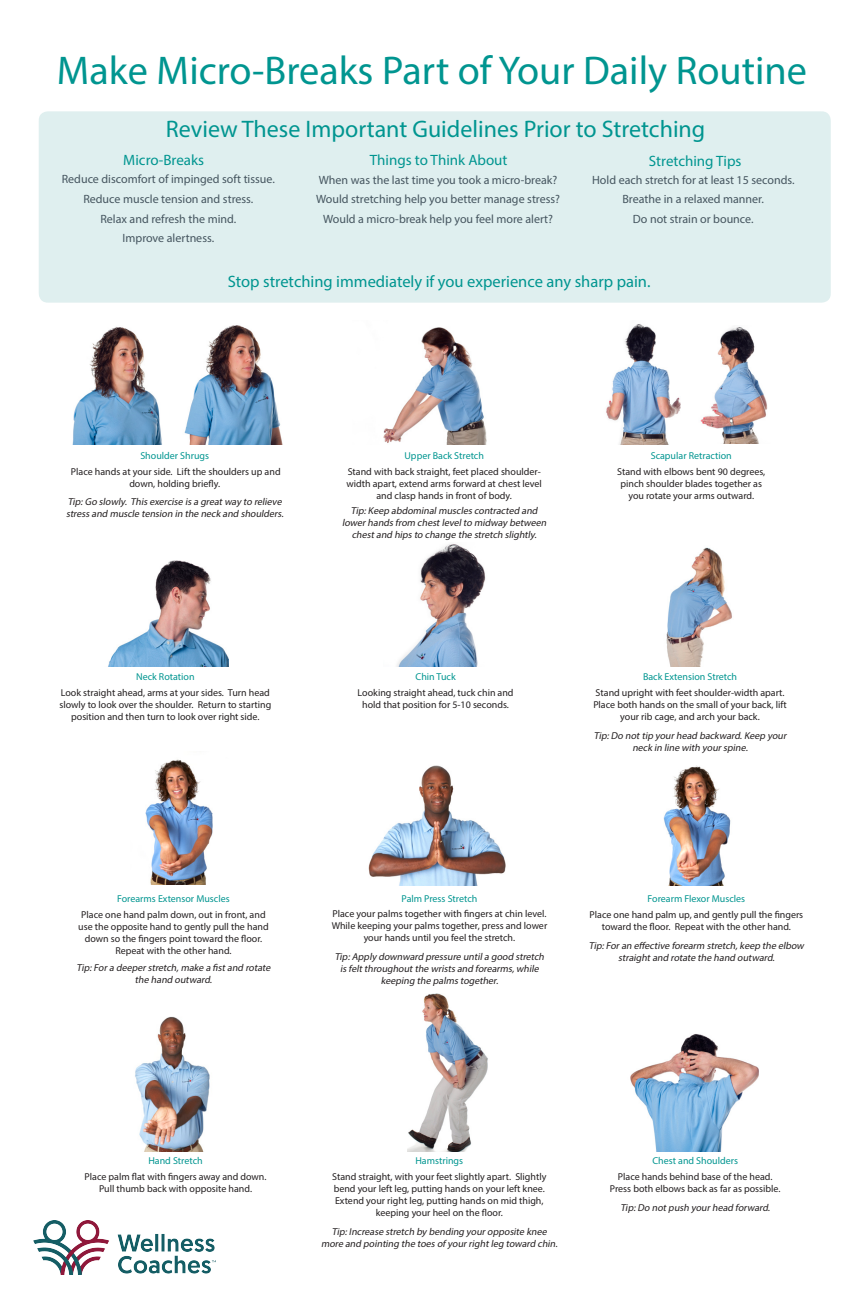
<style>
.page{position:relative;width:864px;height:1296px;background:#fff}
.page>*{position:absolute;margin:0;border:0;box-sizing:border-box;transform-origin:0 0}
.t1{font:40.25px "Myriad Pro";color:#009590}
.t2{font:24px "Myriad Pro";color:#009590}
.t3{font:16.5px "Myriad Pro";color:#009590}
.t4{font:15px "Myriad Pro";color:#009590}
.t5{font:12px "Myriad Pro";color:#45555f}
.body{font:10px/12px "Myriad Pro";color:#231f20;text-align:center}
.body-2{font:italic 10px/12px "Myriad Pro";letter-spacing:-.015em;color:#231f20;text-align:center}
.t6{font:10px "Myriad Pro";color:#009590}
</style>
<div class="page">
<img style="left:663px;top:766px;width:68px;height:119px">
<img style="left:135px;top:1016px;width:75px;height:136px">
<img style="left:368px;top:765px;width:138px;height:121px">
<div style="left:39px;top:111px;width:792px;height:192px;background:#dfefef;border-radius:9px"></div>
<img style="left:700px;top:327px;width:68px;height:117px">
<img style="left:72px;top:325px;width:211px;height:119px">
<img style="left:606px;top:324px;width:75px;height:120px">
<img style="left:108px;top:560px;width:120px;height:107px">
<img style="left:397px;top:544px;width:89px;height:123px">
<img style="left:407px;top:993px;width:81px;height:159px">
<img style="left:666px;top:547px;width:66px;height:120px">
<img style="left:630px;top:1034px;width:129px;height:118px">
<img style="left:383px;top:327px;width:104px;height:117px">
<img style="left:145px;top:759px;width:68px;height:125px">
<svg style="left:258px;top:396px;width:10px;height:5px"></svg>
<img style="left:33px;top:1221px;width:182px;height:53px">
<p class="t1" style="left:57px;top:46px;width:752px">Make Micro-Breaks Part of Your Daily Routine</p>
<p class="t2" style="left:166px;top:114px;width:541px">Review These Important Guidelines Prior to Stretching</p>
<p class="t4" style="left:123px;top:151px;width:82px">Micro-Breaks</p>
<p class="t4" style="left:370px;top:151px;width:139px">Things to Think About</p>
<p class="t4" style="left:649px;top:152px;width:94px">Stretching Tips</p>
<p class="t5" style="left:62px;top:172px;width:215px">Reduce discomfort of impinged soft tissue.</p>
<p class="t5" style="left:83px;top:191px;width:171px">Reduce muscle tension and stress.</p>
<p class="t5" style="left:100px;top:211px;width:137px">Relax and refresh the mind.</p>
<p class="t5" style="left:123px;top:231px;width:93px">Improve alertness.</p>
<p class="t5" style="left:319px;top:172px;width:240px">When was the last time you took a micro-break?</p>
<p class="t5" style="left:316px;top:192px;width:246px">Would stretching help you better manage stress?</p>
<p class="t5" style="left:323px;top:212px;width:232px">Would a micro-break help you feel more alert?</p>
<p class="t5" style="left:592px;top:172px;width:204px">Hold each stretch for at least 15 seconds.</p>
<p class="t5" style="left:622px;top:192px;width:143px">Breathe in a relaxed manner.</p>
<p class="t5" style="left:633px;top:212px;width:122px">Do not strain or bounce.</p>
<p class="t3" style="left:228px;top:271px;width:424px">Stop stretching immediately if you experience any sharp pain.</p>
<p class="t6" style="left:140px;top:450px;width:70px">Shoulder Shrugs</p>
<p class="body" style="left:71px;top:465px;width:211px">Place hands at your side. Lift the shoulders up and down, holding briefly.</p>
<p class="body-2" style="left:66px;top:495px;width:221px;text-align:left">Tip:Go slowly. This exercise is a greatway to relieve stress and muscle tension in the neck and shoulders.</p>
<p class="t6" style="left:136px;top:670px;width:60px">Neck Rotation</p>
<p class="body" style="left:59px;top:686px;width:213px">Look straight ahead, arms at your sides. Turn head slowly to look over the shoulder. Return to starting position and then turn to look over right side.</p>
<p class="t6" style="left:405px;top:450px;width:81px">Upper Back Stretch</p>
<p class="body" style="left:347px;top:465px;width:197px">Stand with back straight, feet placed shoulder&shy;width apart, extend arms forward at chest level and clasp hands in front of body.</p>
<p class="body-2" style="left:342px;top:505px;width:208px">Tip:Keep abdominalmuscles contracted and lowerhands from chestlevelto midway between chestand hips to change the stretch slightly.</p>
<p class="t6" style="left:651px;top:450px;width:83px">Scapular Retraction</p>
<p class="body" style="left:617px;top:465px;width:150px">Stand with elbows bent 90 degrees, pinch shoulder blades together as you rotate your arms outward.</p>
<p class="t6" style="left:416px;top:670px;width:42px">Chin Tuck</p>
<p class="body" style="left:358px;top:686px;width:157px">Looking straight ahead, tuck chin and hold that position for 5-10 seconds.</p>
<p class="t6" style="left:643px;top:670px;width:96px">Back Extension Stretch</p>
<p class="body" style="left:593px;top:687px;width:195px">Stand upright with feet shoulder-width apart.<br>Place both hands on the small of your back, lift your rib cage, and arch your back.</p>
<p class="body-2" style="left:594px;top:729px;width:196px">Tip:Do nottip yourhead backward.Keep your neck in line with yourspine.</p>
<p class="t6" style="left:117px;top:892px;width:114px">Forearms Extensor Muscles</p>
<p class="body" style="left:78px;top:909px;width:192px">Place one hand palm down, out in front, and use the opposite hand to gently pull the hand down so the fingers point toward the floor.<br>Repeat with the other hand.</p>
<p class="body-2" style="left:77px;top:961px;width:197px">Tip:Fora deeperstretch,make a fistand rotate the hand outward.</p>
<p class="t6" style="left:402px;top:892px;width:77px">Palm Press Stretch</p>
<p class="body" style="left:332px;top:908px;width:217px">Place your palms together with fingers at chin level.<br>While keeping your palms together, press and lower your hands until you feel the stretch.</p>
<p class="body-2" style="left:335px;top:951px;width:213px">Tip:Apply downward pressure untila good stretch is feltthroughoutthe wrists and forearms,while keeping the palms together.</p>
<p class="t6" style="left:648px;top:893px;width:99px">Forearm Flexor Muscles</p>
<p class="body" style="left:590px;top:909px;width:215px">Place one hand palm up, and gently pull the fingers toward the floor. Repeat with the other hand.</p>
<p class="body-2" style="left:589px;top:940px;width:219px">Tip:Foran effective forearm stretch,keep the elbow straightand rotate the hand outward.</p>
<p class="t6" style="left:148px;top:1155px;width:56px">Hand Stretch</p>
<p class="body" style="left:85px;top:1170px;width:183px">Place palm flat with fingers away and down.<br>Pull thumb back with opposite hand.</p>
<p class="t6" style="left:415px;top:1155px;width:49px">Hamstrings</p>
<p class="body" style="left:332px;top:1170px;width:216px">Stand straight, with your feet slightly apart. Slightly bend your left leg, putting hands on your left knee.<br>Extend your right leg, putting hands on mid thigh, keeping your heel on the floor.</p>
<p class="body-2" style="left:321px;top:1226px;width:240px">Tip:Increase stretch by bending youropposite knee more and pointing the toes of yourrightleg toward chin.</p>
<p class="t6" style="left:652px;top:1155px;width:87px">Chest and Shoulders</p>
<p class="body" style="left:610px;top:1170px;width:172px">Place hands behind base of the head.<br>Press both elbows back as far as possible.</p>
<p class="body-2" style="left:620px;top:1202px;width:153px">Tip:Do notpush yourhead forward.</p>
</div>
